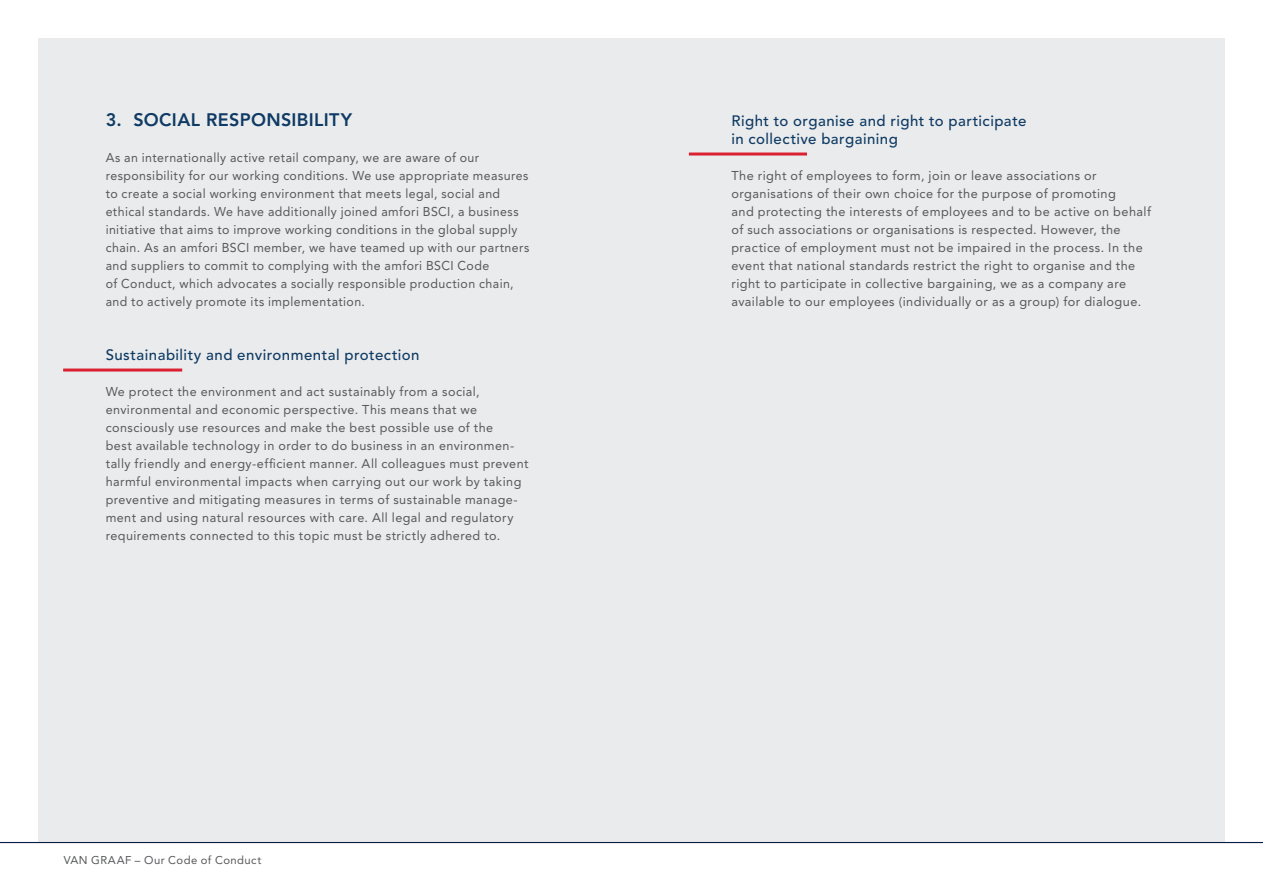
<style>
.page{position:relative;width:1263px;height:893px;background:#fff}
.page>*{position:absolute;margin:0;border:0;box-sizing:border-box;transform-origin:0 0}
.t1{font:800 18px "Avenir LTCE";letter-spacing:.02em;color:#0e3a64}
.t2{font:500 15px/18px "Avenir LTCE";letter-spacing:.03em;color:#0e3a64}
.t3{font:12.75px/18px "Avenir LTCE";letter-spacing:.035em;color:#57585a}
.t4{font:11.25px "Avenir LTCE";letter-spacing:.04em;color:#57585a}
</style>
<div class="page">
<div style="left:38px;top:38px;width:1187px;height:804px;background:#eaebec"></div>
<hr style="left:63px;top:369px;width:119px;height:3px;background:#da2031">
<hr style="left:0;top:842px;width:1263px;height:1px;background:#001c47">
<hr style="left:689px;top:153px;width:118px;height:3px;background:#da2031">
<h1 class="t1" style="left:106px;top:112px;width:248px">3. SOCIAL RESPONSIBILITY</h1>
<p class="t3" style="left:106px;top:150px;width:425px">As an internationally active retail company, we are aware of our responsibility for our working conditions. We use appropriate measures to create a social working environment that meets legal, social and ethical standards. We have additionally joined amfori BSCI, a business initiative that aims to improve working conditions in the global supply chain. As an amfori BSCI member, we have teamed up with our partners and suppliers to commit to complying with the amfori BSCI Code<br>of Conduct, which advocates a socially responsible production chain, and to actively promote its implementation.</p>
<p class="t2" style="left:106px;top:347px;width:315px">Sustainability and environmental protection</p>
<p class="t3" style="left:106px;top:384px;width:424px">We protect the environment and act sustainably from a social, environmental and economic perspective. This means that we consciously use resources and make the best possible use of the<br>best available technology in order to do business in an environmen&shy;tally friendly and energy-efficient manner. All colleagues must prevent harmful environmental impacts when carrying out our work by taking preventive and mitigating measures in terms of sustainable manage&shy;ment and using natural resources with care. All legal and regulatory requirements connected to this topic must be strictly adhered to.</p>
<p class="t4" style="left:64px;top:855px;width:199px">VAN GRAAF – Our Code of Conduct</p>
<p class="t2" style="left:731px;top:113px;width:296px">Right to organise and right to participate in collective bargaining</p>
<p class="t3" style="left:731px;top:168px;width:421px">The right of employees to form, join or leave associations or organisations of their own choice for the purpose of promoting<br>and protecting the interests of employees and to be active on behalf of such associations or organisations is respected. However, the practice of employment must not be impaired in the process. In the event that national standards restrict the right to organise and the right to participate in collective bargaining, we as a company are available to our employees (individually or as a group) for dialogue.</p>
</div>
